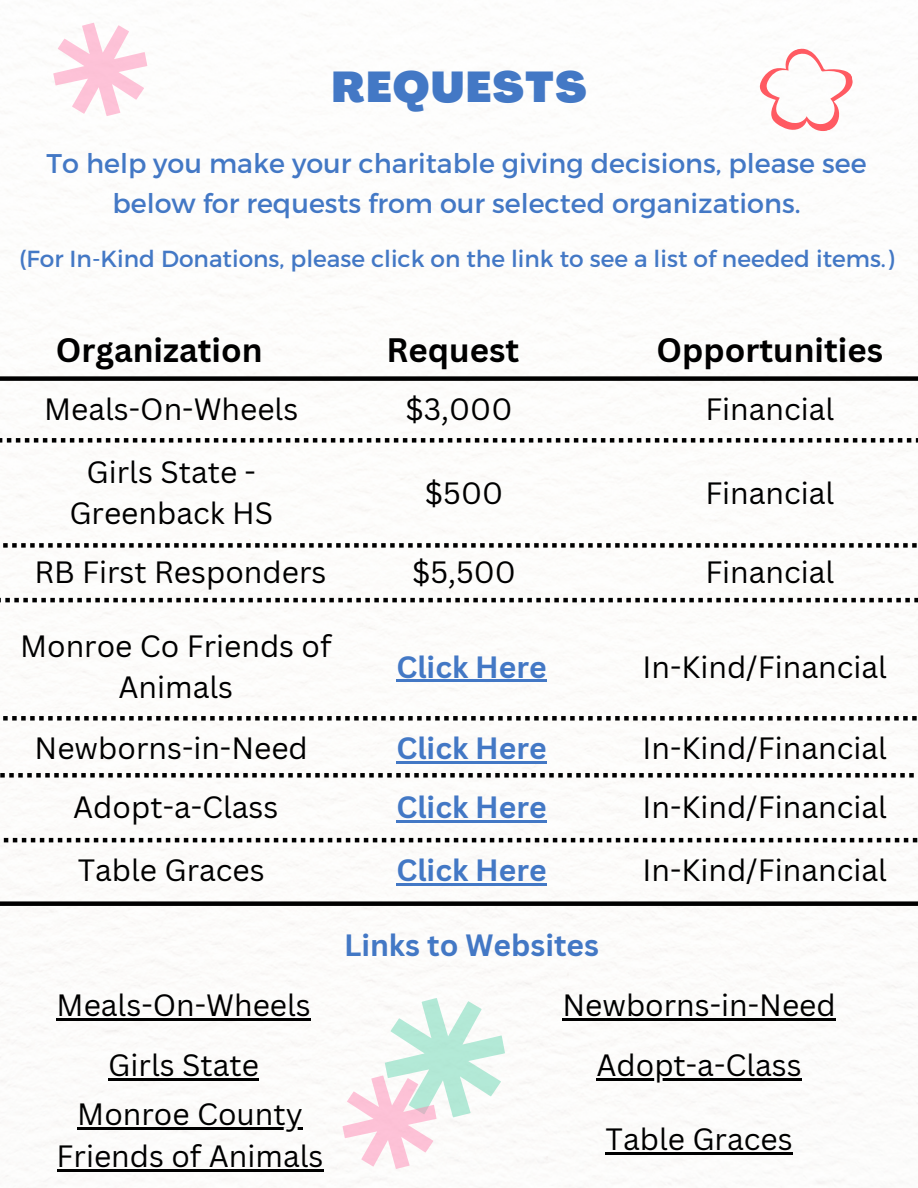
<style>
.page{position:relative;width:918px;height:1188px;background:#fff}
.page>*{position:absolute;margin:0;border:0;box-sizing:border-box;transform-origin:0 0}
.t1{font:900 42.3px "Agrandir";letter-spacing:.03em;color:#4378c5}
.t2{font:700 33px "Canva Sans";color:#000}
.t3{font:30px/41.7px "Canva Sans";color:#000;text-align:center}
.t4{font:700 30px "Canva Sans";color:#4378c5}
.t5{font:27px/40.5px "Montserrat";color:#4378c5;text-align:center}
.t6{font:23.25px "Montserrat";color:#4378c5}
</style>
<div class="page">
<img style="left:0;top:15px;width:918px;height:1173px">
<svg style="left:53px;top:23px;width:94px;height:93px"></svg>
<div style="left:0;top:376px;width:918px;height:5px;background:#000"></div>
<svg style="left:0;top:598px;width:918px;height:4px"></svg>
<hr style="left:396px;top:680px;width:151px;height:2px;background:#4378c5">
<hr style="left:396px;top:761px;width:151px;height:3px;background:#4378c5">
<hr style="left:396px;top:821px;width:151px;height:2px;background:#4378c5">
<hr style="left:396px;top:883px;width:151px;height:3px;background:#4378c5">
<div style="left:0;top:901px;width:918px;height:5px;background:#000"></div>
<svg style="left:752px;top:38px;width:111px;height:106px"></svg>
<svg style="left:0;top:438px;width:918px;height:5px"></svg>
<svg style="left:0;top:543px;width:918px;height:5px"></svg>
<svg style="left:0;top:716px;width:918px;height:5px"></svg>
<svg style="left:0;top:773px;width:918px;height:5px"></svg>
<svg style="left:0;top:838px;width:918px;height:4px"></svg>
<svg style="left:343px;top:998px;width:162px;height:171px"></svg>
<hr style="left:57px;top:1018px;width:254px;height:3px;background:#000">
<hr style="left:606px;top:1152px;width:187px;height:3px;background:#000">
<hr style="left:596px;top:1079px;width:206px;height:2px;background:#000">
<hr style="left:562px;top:1018px;width:274px;height:3px;background:#000">
<hr style="left:108px;top:1079px;width:151px;height:2px;background:#000">
<hr style="left:77px;top:1128px;width:226px;height:2px;background:#000">
<hr style="left:57px;top:1169px;width:267px;height:3px;background:#000">
<h1 class="t1" style="left:332px;top:70px;width:256px">REQUESTS</h1>
<p class="t5" style="left:47px;top:142px;width:821px">To help you make your charitable giving decisions, please see below for requests from our selected organizations.</p>
<p class="t6" style="left:19px;top:243px;width:876px">(For In-Kind Donations, please click on the link to see a list of needed items.)</p>
<h4 class="t2" style="left:56px;top:326px;width:208px">Organization</h4>
<p class="t2" style="left:387px;top:326px;width:134px">Request</p>
<h2 class="t2" style="left:657px;top:326px;width:228px">Opportunities</h2>
<h3 class="t3" style="left:44px;top:387px;width:256px">Meals-On-Wheels</h3>
<h2 class="t3" style="left:406px;top:387px;width:108px">$3,000</h2>
<h2 class="t3" style="left:705px;top:387px;width:131px">Financial</h2>
<h3 class="t3" style="left:69px;top:450px;width:205px">Girls State -<br>Greenback HS</h3>
<h3 class="t3" style="left:34px;top:551px;width:294px">RB First Responders</h3>
<h3 class="t3" style="left:425px;top:471px;width:80px">$500</h3>
<h3 class="t3" style="left:705px;top:471px;width:131px">Financial</h3>
<h3 class="t3" style="left:412px;top:551px;width:105px">$5,500</h3>
<h3 class="t3" style="left:705px;top:551px;width:131px">Financial</h3>
<h3 class="t3" style="left:20px;top:624px;width:313px">Monroe Co Friends of<br>Animals</h3>
<h3 class="t3" style="left:35px;top:727px;width:275px">Newborns-in-Need</h3>
<h3 class="t3" style="left:73px;top:786px;width:207px">Adopt-a-Class</h3>
<h2 class="t3" style="left:78px;top:849px;width:189px">Table Graces</h2>
<h3 class="t4" style="left:396px;top:646px;width:152px">Click Here</h3>
<h2 class="t4" style="left:396px;top:727px;width:152px">Click Here</h2>
<h3 class="t4" style="left:396px;top:786px;width:152px">Click Here</h3>
<h3 class="t4" style="left:396px;top:849px;width:152px">Click Here</h3>
<h3 class="t3" style="left:643px;top:645px;width:246px">In-Kind/Financial</h3>
<h3 class="t3" style="left:643px;top:727px;width:246px">In-Kind/Financial</h3>
<h2 class="t3" style="left:643px;top:786px;width:246px">In-Kind/Financial</h2>
<h3 class="t3" style="left:643px;top:849px;width:246px">In-Kind/Financial</h3>
<h3 class="t3" style="left:57px;top:984px;width:256px">Meals-On-Wheels</h3>
<h3 class="t3" style="left:108px;top:1044px;width:152px">Girls State</h3>
<p class="t3" style="left:57px;top:1093px;width:268px">Monroe County<br>Friends of Animals</p>
<h2 class="t4" style="left:344px;top:924px;width:257px">Links to Websites</h2>
<p class="t3" style="left:562px;top:984px;width:275px">Newborns-in-Need</p>
<h3 class="t3" style="left:596px;top:1044px;width:207px">Adopt-a-Class</h3>
<h2 class="t3" style="left:606px;top:1118px;width:189px">Table Graces</h2>
</div>
